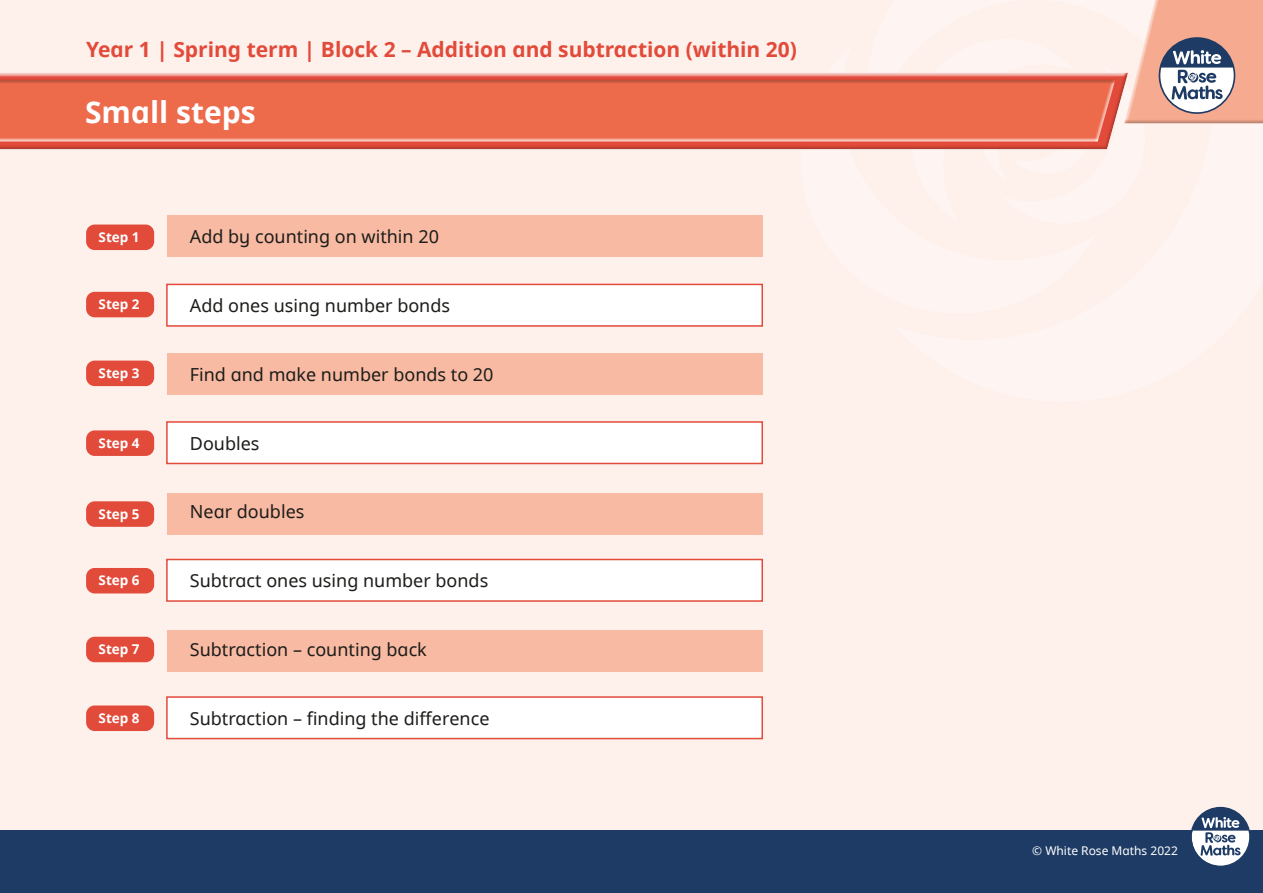
<style>
.page{position:relative;width:1263px;height:893px;background:#fef0eb}
.page>*{position:absolute;margin:0;border:0;box-sizing:border-box;transform-origin:0 0}
.t1{font:30px "White Rose Noto bold";color:#fff}
.t2{font:21px "White Rose Noto bold";color:#e24a3a}
.t3{font:18px "White Rose Noto regular";color:#1d1d1b}
.t4{font:13.5px "White Rose Noto bold";color:#fff}
.t5{font:12px "White Rose Noto regular";color:#fff}
</style>
<div class="page">
<div style="left:0;top:71px;width:1129px;height:81px;background:#1d1d1b;opacity:.27"></div>
<div style="left:0;top:78px;width:1115px;height:66px;background:#1d1d1b;opacity:.27"></div>
<svg style="left:858px;top:0;width:405px;height:152px"></svg>
<div style="left:0;top:831px;width:1263px;height:62px;background:#1d3b64"></div>
<svg style="left:1190px;top:807px;width:60px;height:59px"></svg>
<div style="left:167px;top:216px;width:595px;height:41px;background:#f8baa2"></div>
<div style="left:166px;top:284px;width:597px;height:43px;background:#fff;border:2px solid #e24a3a"></div>
<div style="left:167px;top:353px;width:595px;height:42px;background:#f8baa2"></div>
<div style="left:166px;top:421px;width:597px;height:43px;background:#fff;border:2px solid #e24a3a"></div>
<div style="left:167px;top:493px;width:595px;height:41px;background:#f8baa2"></div>
<div style="left:166px;top:559px;width:597px;height:43px;background:#fff;border:2px solid #e24a3a"></div>
<div style="left:167px;top:630px;width:595px;height:42px;background:#f8baa2"></div>
<div style="left:166px;top:696px;width:597px;height:43px;background:#fff;border:2px solid #e24a3a"></div>
<div style="left:86px;top:225px;width:68px;height:25px;background:#e24a3a;border-radius:9px"></div>
<div style="left:86px;top:292px;width:68px;height:25px;background:#e24a3a;border-radius:9px"></div>
<div style="left:86px;top:361px;width:68px;height:25px;background:#e24a3a;border-radius:9px"></div>
<div style="left:86px;top:430px;width:68px;height:26px;background:#e24a3a;border-radius:9px"></div>
<div style="left:86px;top:501px;width:68px;height:26px;background:#e24a3a;border-radius:9px"></div>
<div style="left:86px;top:568px;width:68px;height:25px;background:#e24a3a;border-radius:9px"></div>
<div style="left:86px;top:637px;width:68px;height:25px;background:#e24a3a;border-radius:9px"></div>
<div style="left:86px;top:705px;width:68px;height:26px;background:#e24a3a;border-radius:9px"></div>
<p class="t2" style="left:86px;top:35px;width:712px">Year 1 | Spring term | Block 2 – Addition and subtraction (within 20)</p>
<h1 class="t1" style="left:85px;top:91px;width:172px">Small steps</h1>
<p class="t4" style="left:99px;top:228px;width:43px">Step 1</p>
<p class="t3" style="left:190px;top:224px;width:251px">Add by counting on within 20</p>
<p class="t4" style="left:99px;top:295px;width:43px">Step 2</p>
<p class="t3" style="left:190px;top:293px;width:262px">Add ones using number bonds</p>
<p class="t4" style="left:99px;top:364px;width:43px">Step 3</p>
<p class="t3" style="left:190px;top:362px;width:305px">Find and make number bonds to 20</p>
<p class="t4" style="left:99px;top:433px;width:43px">Step 4</p>
<p class="t3" style="left:190px;top:430px;width:71px">Doubles</p>
<p class="t4" style="left:99px;top:504px;width:43px">Step 5</p>
<p class="t3" style="left:190px;top:499px;width:116px">Near doubles</p>
<p class="t4" style="left:99px;top:571px;width:43px">Step 6</p>
<p class="t3" style="left:190px;top:568px;width:300px">Subtract ones using number bonds</p>
<p class="t4" style="left:99px;top:640px;width:43px">Step 7</p>
<p class="t3" style="left:190px;top:637px;width:239px">Subtraction – counting back</p>
<p class="t4" style="left:99px;top:708px;width:43px">Step 8</p>
<p class="t3" style="left:190px;top:706px;width:301px">Subtraction – finding the difference</p>
<p class="t5" style="left:1032px;top:842px;width:147px">© White Rose Maths 2022</p>
</div>
